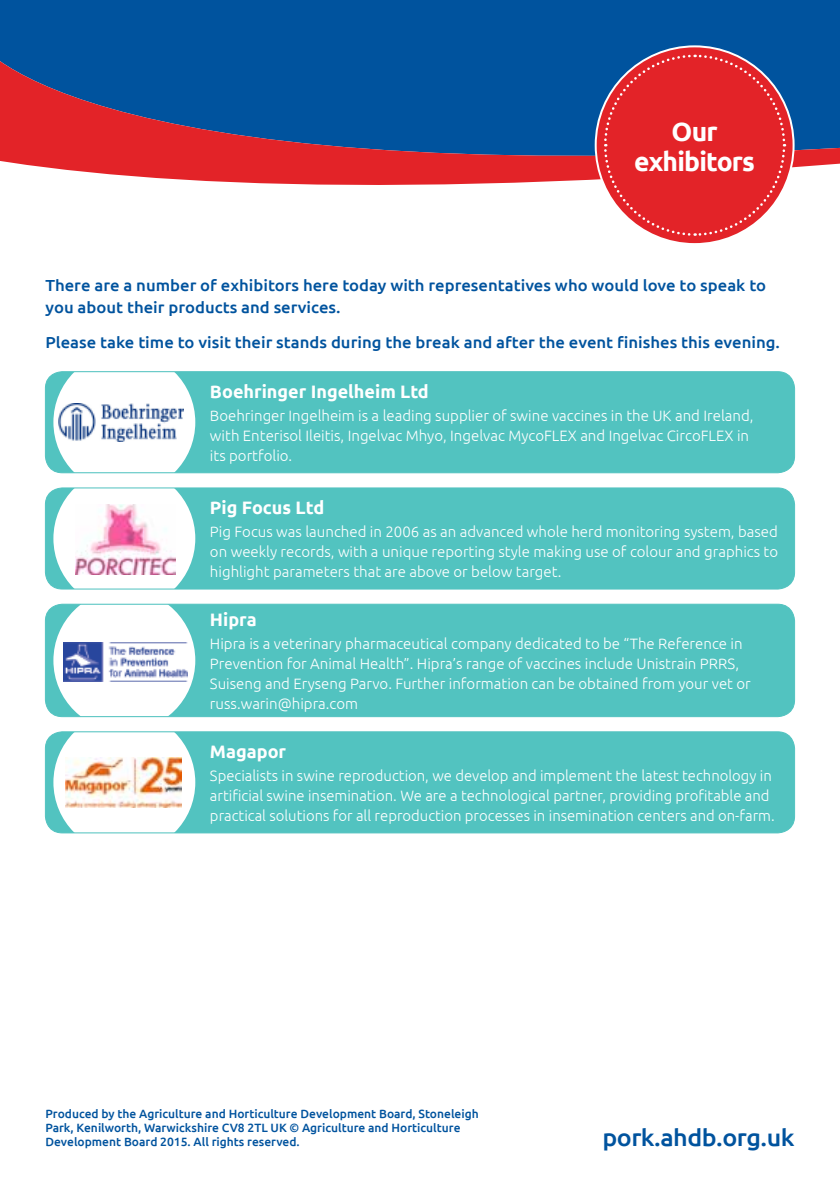
<style>
.page{position:relative;width:840px;height:1191px;background:#fff}
.page>*{position:absolute;margin:0;border:0;box-sizing:border-box;transform-origin:0 0}
.t1{font:700 26.4px/30px "Ubuntu";letter-spacing:-.03em;color:#fff;text-align:center}
.t2{font:500 24px "Ubuntu";letter-spacing:-.02em;color:#00539e;scale:1.04 1}
.t3{font:700 18px "Ubuntu";color:#fff}
.t4{font:500 16px/22px "Ubuntu";color:#00539e;scale:1.04 1}
.t5{font:300 15px/20px "Ubuntu";color:#fff}
.t6{font:500 12px/14px "Ubuntu";color:#00539e}
</style>
<div class="page">
<div style="left:0;top:0;width:839px;height:44px;background:#00539e"></div>
<svg style="left:0;top:44px;width:839px;height:141px;background:#524c7e"></svg>
<svg style="left:595px;top:46px;width:198px;height:198px"></svg>
<svg style="left:602px;top:53px;width:184px;height:184px;background:#d73a43"></svg>
<div style="left:45px;top:372px;width:749px;height:101px;background:#52c3c0;border-radius:17px"></div>
<svg style="left:53px;top:373px;width:142px;height:100px;background:#e7f6f6"></svg>
<img style="left:59px;top:404px;width:125px;height:37px">
<div style="left:45px;top:371px;width:749px;height:102px;border:1px solid #52c3c0;border-radius:17px"></div>
<div style="left:45px;top:488px;width:749px;height:101px;background:#52c3c0;border-radius:17px"></div>
<svg style="left:53px;top:489px;width:142px;height:100px"></svg>
<img style="left:76px;top:504px;width:99px;height:71px">
<div style="left:45px;top:487px;width:749px;height:102px;border:1px solid #52c3c0;border-radius:17px"></div>
<div style="left:45px;top:604px;width:749px;height:112px;background:#52c3c0;border-radius:17px"></div>
<svg style="left:53px;top:605px;width:142px;height:111px"></svg>
<img style="left:64px;top:642px;width:124px;height:39px">
<div style="left:45px;top:603px;width:749px;height:114px;border:1px solid #52c3c0;border-radius:17px"></div>
<div style="left:45px;top:732px;width:749px;height:101px;background:#52c3c0;border-radius:17px"></div>
<svg style="left:53px;top:733px;width:142px;height:100px;background:#e4f5f4"></svg>
<img style="left:66px;top:757px;width:115px;height:50px">
<div style="left:45px;top:731px;width:749px;height:102px;border:1px solid #52c3c0;border-radius:17px"></div>
<h1 class="t1" style="left:633px;top:116px;width:122px">Our exhibitors</h1>
<p class="t4" style="left:45px;top:274px;width:694px">There are a number of exhibitors here today with representatives who would love to speak to you about their products and services.</p>
<p class="t4" style="left:45px;top:330px;width:707px">Please take time to visit their stands during the break and after the event finishes this evening.</p>
<p class="t3" style="left:210px;top:380px;width:220px">Boehringer Ingelheim Ltd</p>
<p class="t5" style="left:210px;top:405px;width:544px">Boehringer Ingelheim is a leading supplier of swine vaccines in the UK and Ireland, with Enterisol Ileitis, Ingelvac Mhyo, Ingelvac MycoFLEX and Ingelvac CircoFLEX in its portfolio.</p>
<p class="t3" style="left:210px;top:497px;width:116px">Pig Focus Ltd</p>
<p class="t5" style="left:210px;top:521px;width:569px;text-align:justify">Pig Focus was launched in 2006 as an advanced whole herd monitoring system, based on weekly records, with a unique reporting style making use of colour and graphics to highlight parameters that are above or below target.</p>
<p class="t3" style="left:210px;top:608px;width:48px">Hipra</p>
<p class="t5" style="left:210px;top:633px;width:542px">Hipra is a veterinary pharmaceutical company dedicated to be “The Reference in Prevention for Animal Health”. Hipra’s range of vaccines include Unistrain PRRS, Suiseng and Eryseng Parvo. Further information can be obtained from your vet or russ.warin@hipra.com</p>
<p class="t3" style="left:210px;top:740px;width:78px">Magapor</p>
<p class="t5" style="left:210px;top:765px;width:566px">Specialists in swine reproduction, we develop and implement the latest technology in artificial swine insemination. We are a technological partner, providing profitable and practical solutions for all reproduction processes in insemination centers and on-farm.</p>
<p class="t6" style="left:45px;top:1105px;width:434px">Produced by the Agriculture and Horticulture Development Board, Stoneleigh<br>Park, Kenilworth, Warwickshire CV8 2TL UK © Agriculture and Horticulture<br>Development Board 2015. All rights reserved.</p>
<h2 class="t2" style="left:602px;top:1121px;width:186px">pork.ahdb.org.uk</h2>
</div>
